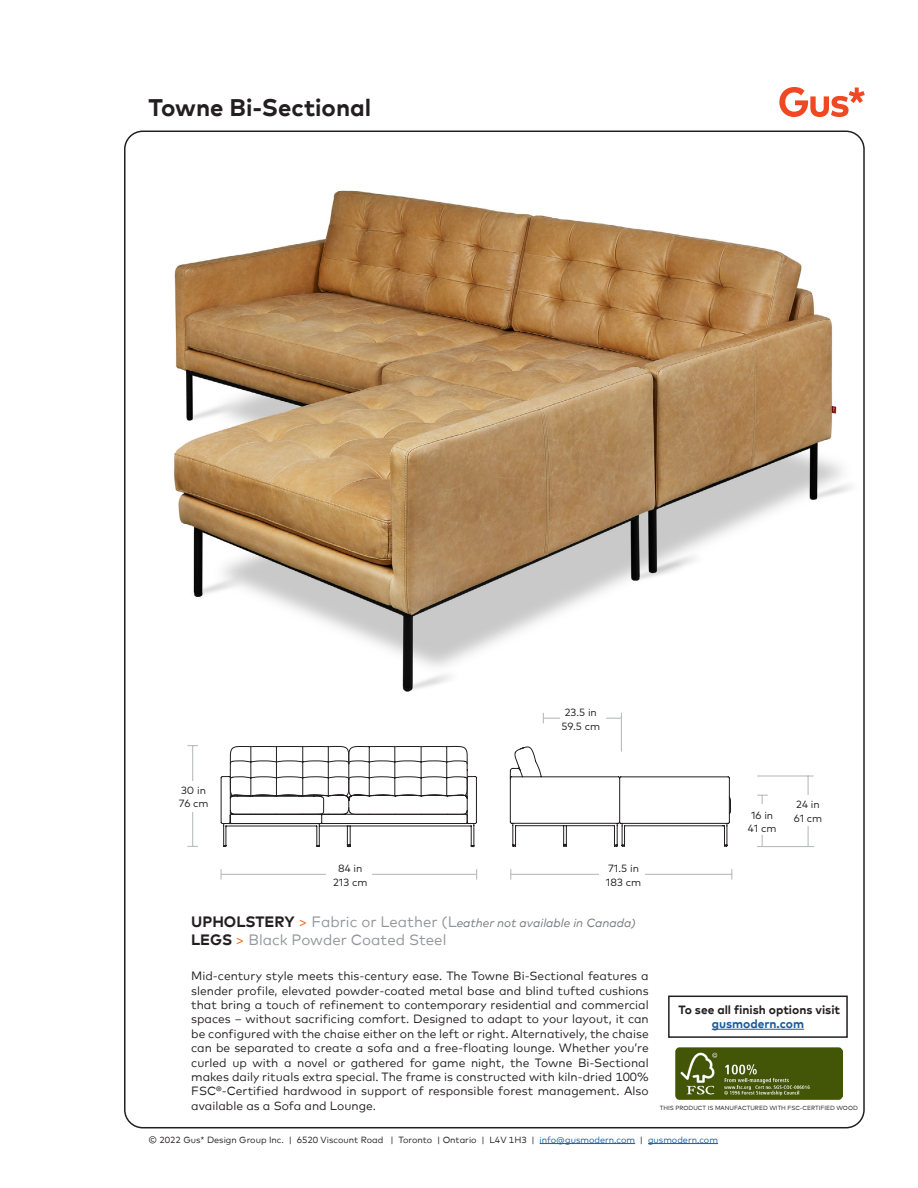
<style>
.page{position:relative;width:918px;height:1188px;background:#fff}
.page>*{position:absolute;margin:0;border:0;box-sizing:border-box;transform-origin:0 0}
.Product_Name_Headlin{font:700 24px "Mark";color:#231f20}
.Product_Name_Headlin-2{font:15px "Mark";color:#939598}
.Product_Name_Headlin-3{font:12px/14.4px "Mark";color:#231f20;text-align:justify}
.Product_Name_Headlin-4{font:italic 12px "Mark";color:#76787b}
.Product_Name_Headlin-5{font:700 12px/14.4px "Mark";color:#231f20;text-align:center}
.t1{font:10.5px/13.5px "Mark Pro";color:#211f1f;text-align:center}
.t2{font:9px "Mark";color:#231f20}
.Product_Name_Headlin-6{font:6px "Mark";color:#231f20}
.s1{font-weight:700;font-style:normal;font-size:15px;color:#231f20}
.s2{font-style:normal;font-size:15px;color:#f36e21}
.s3{font-style:normal;font-size:15px;color:#939598}
.s4{font-weight:700;color:#231f20}
.s5{color:#f36e21}
.s6{color:#175d9e}
</style>
<div class="page">
<svg style="left:779px;top:87px;width:86px;height:30px"></svg>
<hr style="left:540px;top:1143px;width:95px;height:1px;background:#175d9e">
<hr style="left:648px;top:1143px;width:70px;height:1px;background:#175d9e">
<img style="left:125px;top:131px;width:739px;height:695px">
<img style="left:676px;top:1048px;width:167px;height:52px">
<hr style="left:712px;top:1029px;width:92px;height:1px;background:#175d9e">
<div style="left:668px;top:996px;width:180px;height:42px;border:2px solid #231f20"></div>
<svg style="left:221px;top:746px;width:256px;height:101px"></svg>
<svg style="left:510px;top:747px;width:221px;height:100px"></svg>
<svg style="left:220px;top:869px;width:2px;height:10px"></svg>
<hr style="left:222px;top:874px;width:255px;height:1px;background:#babdbf">
<hr style="left:192px;top:746px;width:1px;height:100px;background:#babdbf">
<div style="left:326px;top:859px;width:46px;height:31px;background:#fff"></div>
<div style="left:169px;top:781px;width:46px;height:30px;background:#fff"></div>
<hr style="left:757px;top:846px;width:57px;height:1px;background:#babdbf">
<hr style="left:762px;top:795px;width:1px;height:52px;background:#babdbf">
<hr style="left:808px;top:776px;width:1px;height:70px;background:#babdbf">
<hr style="left:757px;top:775px;width:56px;height:2px;background:#babdbf">
<div style="left:740px;top:805px;width:46px;height:30px;background:#fff"></div>
<div style="left:785px;top:796px;width:46px;height:30px;background:#fff"></div>
<hr style="left:543px;top:718px;width:78px;height:1px;background:#babdbf">
<hr style="left:621px;top:713px;width:1px;height:38px;background:#babdbf">
<div style="left:560px;top:703px;width:46px;height:30px;background:#fff"></div>
<hr style="left:511px;top:874px;width:221px;height:1px;background:#babdbf">
<div style="left:599px;top:859px;width:46px;height:31px;background:#fff"></div>
<p class="Product_Name_Headlin" style="left:148px;top:92px;width:224px">Towne Bi-Sectional</p>
<p class="t1" style="left:562px;top:705px;width:40px">23.5 in<br>59.5 cm</p>
<p class="t1" style="left:178px;top:783px;width:17px;text-align:right">3<br>84</p>
<p class="t1" style="left:179px;top:783px;width:31px;text-align:left">30 in<br>76 cm</p>
<p class="t1" style="left:748px;top:807px;width:30px">16 in<br>41 cm</p>
<p class="t1" style="left:794px;top:797px;width:30px;text-align:left">24 in<br>61 cm</p>
<p class="t1" style="left:742px;top:807px;width:41px">17.5 in<br>4 .5 cm</p>
<p class="t1" style="left:333px;top:861px;width:36px">84 in<br>213 cm</p>
<p class="t1" style="left:337px;top:861px;width:30px">83 in<br>1 cm</p>
<p class="t1" style="left:606px;top:861px;width:37px;text-align:left">71.5 in<br>183 cm</p>
<p class="Product_Name_Headlin-4" style="left:191px;top:916px;width:446px"><span class="s1">UPHOLSTERY</span> <span class="s2">&gt;</span> <span class="s3">Fabric or Leather (L</span>eather not available in Canada)</p>
<p class="Product_Name_Headlin-2" style="left:191px;top:931px;width:257px"><span class="s4">LEGS</span> <span class="s5">&gt;</span> Black Powder Coated Steel</p>
<p class="Product_Name_Headlin-3" style="left:191px;top:969px;width:459px">Mid-century style meets this-century ease. The Towne Bi-Sectional features a slender profile, elevated powder-coated metal base and blind tufted cushions that bring a touch of refinement to contemporary residential and commercial spaces – without sacrificing comfort. Designed to adapt to your layout, it can be configured with the chaise either on the left or right. Alternatively, the chaise can be separated to create a sofa and a free-floating lounge. Whether you’re curled up with a novel or gathered for game night, the Towne Bi-Sectional makes daily rituals extra special. The frame is constructed with kiln-dried 100% FSC®-Certified hardwood in support of responsible forest management. Also available as a Sofa and Lounge.</p>
<p class="Product_Name_Headlin-5" style="left:679px;top:1002px;width:163px">To see all finish options visit <span class="s6">gusmodern.com</span></p>
<p class="Product_Name_Headlin-6" style="left:660px;top:1105px;width:200px">THIS PRODUCT IS MANUFACTURED WITH FSC-CERTIFIED WOOD</p>
<p class="t2" style="left:148px;top:1134px;width:571px">© 2022 Gus* Design Group Inc. | 6520 Viscount Road | Toronto | Ontario | L4V 1H3 | <span class="s6">info@gusmodern.com</span> | <span class="s6">gusmodern.com</span></p>
</div>
